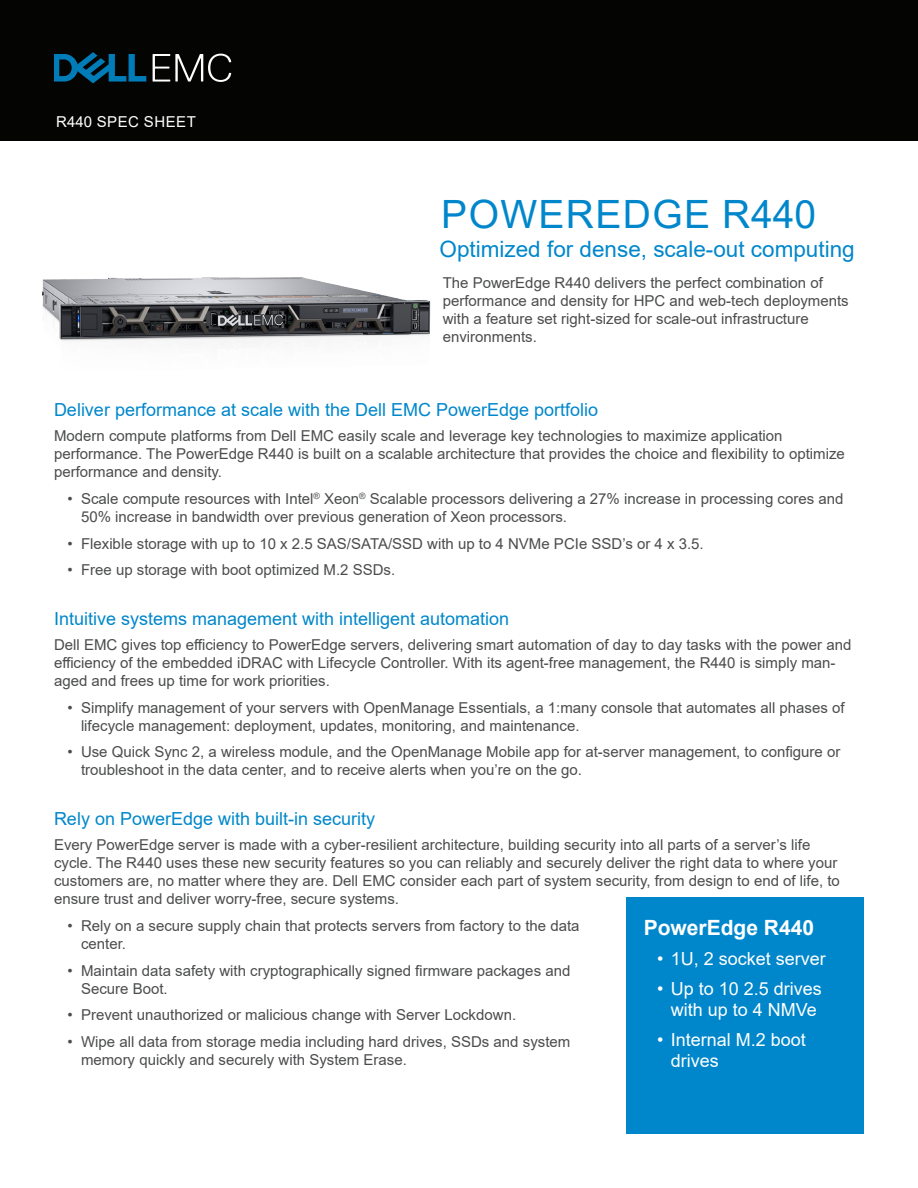
<style>
.page{position:relative;width:918px;height:1188px;background:#fff}
.page>*{position:absolute;margin:0;border:0;box-sizing:border-box;transform-origin:0 0}
.Document_Headline{font:39px "Arial";letter-spacing:.035em;color:#0087cb}
.Document_Headline-2{font:22.5px "Arial";color:#0087cb}
.Body_Headline{font:700 21px "Arial";color:#fff}
.Body_Text{font:18px "Arial";color:#0087cb}
.t1{font:18px/21px "Arial";color:#fff;text-align:center}
.Body_Headline-2{font:18px "Arial";color:#0087cb}
.Body_Text-2{font:15px/18px "Arial";color:#4b4c4d}
.Body_Headline-3{font:15px/18px "Arial";color:#4b4c4d}
.Body_copy_Dell_Dark{font:15px/18px "Arial";color:#4b4c4d}
.Table_Text{font:15px "Arial";letter-spacing:.035em;color:#fff}
</style>
<div class="page">
<div style="left:0;top:0;width:918px;height:141px;background:#040503"></div>
<svg style="left:153px;top:54px;width:78px;height:28px"></svg>
<svg style="left:55px;top:52px;width:91px;height:31px"></svg>
<img style="left:42px;top:277px;width:389px;height:66px">
<div style="left:626px;top:897px;width:238px;height:237px;background:#0087cb"></div>
<p class="Table_Text" style="left:56px;top:111px;width:141px">R440 SPEC SHEET</p>
<p class="Document_Headline" style="left:441px;top:188px;width:376px">POWEREDGE R440</p>
<p class="Document_Headline-2" style="left:440px;top:234px;width:417px">Optimized for dense, scale-out computing</p>
<p class="Body_copy_Dell_Dark" style="left:443px;top:274px;width:408px">The PowerEdge R440 delivers the perfect combination of performance and density for HPC and web-tech deployments with a feature set right-sized for scale-out infrastructure environments.</p>
<p class="Body_Text" style="left:54px;top:397px;width:546px">Deliver performance at scale with the Dell EMC PowerEdge portfolio</p>
<p class="Body_Text-2" style="left:54px;top:426px;width:792px">Modern compute platforms from Dell EMC easily scale and leverage key technologies to maximize application performance. The PowerEdge R440 is built on a scalable architecture that provides the choice and flexibility to optimize performance and density.</p>
<p class="Body_Text-2" style="left:81px;top:489px;width:764px;text-indent:-14px">• Scale compute resources with Intel<sup>®</sup> Xeon<sup>®</sup> Scalable processors delivering a 27% increase in processing cores and<br>50% increase in bandwidth over previous generation of Xeon processors.</p>
<p class="Body_Text-2" style="left:68px;top:534px;width:638px">• Flexible storage with up to 10 x 2.5 SAS/SATA/SSD with up to 4 NVMe PCIe SSD’s or 4 x 3.5.</p>
<p class="Body_Text-2" style="left:68px;top:561px;width:329px">• Free up storage with boot optimized M.2 SSDs.</p>
<p class="Body_Headline-2" style="left:54px;top:606px;width:457px">Intuitive systems management with intelligent automation</p>
<p class="Body_Headline-3" style="left:54px;top:635px;width:799px">Dell EMC gives top efficiency to PowerEdge servers, delivering smart automation of day to day tasks with the power and efficiency of the embedded iDRAC with Lifecycle Controller. With its agent-free management, the R440 is simply man&shy;aged and frees up time for work priorities.</p>
<p class="Body_Text-2" style="left:81px;top:698px;width:765px;text-indent:-14px">• Simplify management of your servers with OpenManage Essentials, a 1:many console that automates all phases of lifecycle management: deployment, updates, monitoring, and maintenance.</p>
<p class="Body_Text-2" style="left:81px;top:743px;width:761px;text-indent:-14px">• Use Quick Sync 2, a wireless module, and the OpenManage Mobile app for at-server management, to configure or troubleshoot in the data center, and to receive alerts when you’re on the go.</p>
<p class="Body_Text" style="left:54px;top:806px;width:323px">Rely on PowerEdge with built-in security</p>
<p class="Body_Text-2" style="left:54px;top:835px;width:787px">Every PowerEdge server is made with a cyber-resilient architecture, building security into all parts of a server’s life cycle. The R440 uses these new security features so you can reliably and securely deliver the right data to where your customers are, no matter where they are. Dell EMC consider each part of system security, from design to end of life, to ensure trust and deliver worry-free, secure systems.</p>
<p class="Body_Text-2" style="left:81px;top:916px;width:500px;text-indent:-14px">• Rely on a secure supply chain that protects servers from factory to the data center.</p>
<p class="Body_Text-2" style="left:81px;top:961px;width:491px;text-indent:-14px">• Maintain data safety with cryptographically signed firmware packages and<br>Secure Boot.</p>
<p class="Body_Text-2" style="left:68px;top:1006px;width:450px">• Prevent unauthorized or malicious change with Server Lockdown.</p>
<p class="Body_Text-2" style="left:81px;top:1033px;width:491px;text-indent:-14px">• Wipe all data from storage media including hard drives, SSDs and system memory quickly and securely with System Erase.</p>
<p class="Body_Headline" style="left:644px;top:913px;width:172px">PowerEdge R440</p>
<p class="t1" style="left:657px;top:948px;width:170px">• 1U, 2 socket server</p>
<p class="t1" style="left:657px;top:978px;width:166px">• Up to 10 2.5 drives with up to 4 NMVe</p>
<p class="t1" style="left:671px;top:1029px;width:137px;text-align:left;text-indent:-14px">• Internal M.2 boot drives</p>
</div>
